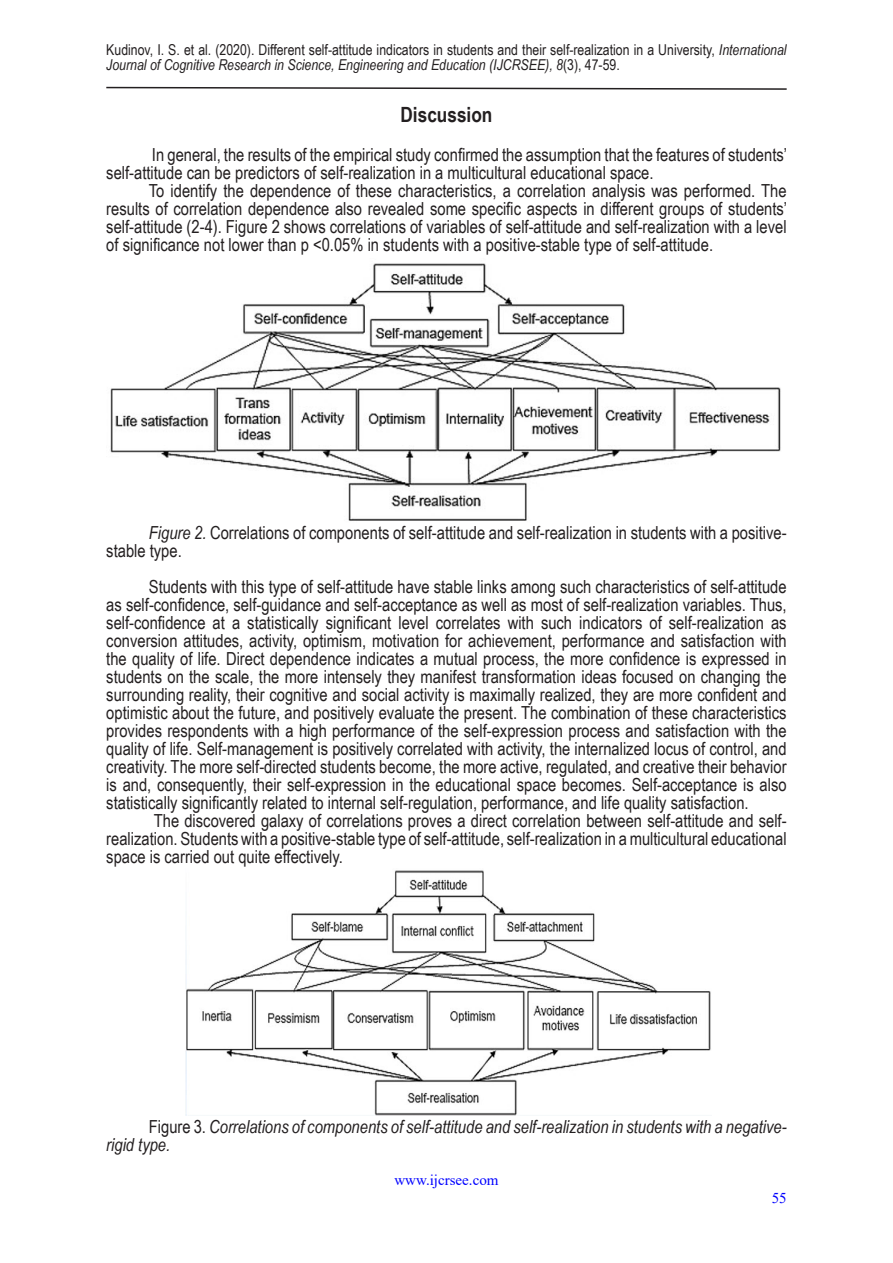
<style>
.page{position:relative;width:893px;height:1263px;background:#fff}
.page>*{position:absolute;margin:0;border:0;box-sizing:border-box;transform-origin:0 0}
.Subheading{font:700 21px "Arial Narrow";color:#231f20}
.TEXT_NOVI{font:18px/18px "Arial Narrow";color:#231f20;text-align:justify}
.TEXT_NOVI-2{font:italic 18px/18px "Arial Narrow";color:#231f20}
.t1{font:15px/15px "Arial Narrow";color:#231f20}
.t2{font:15px "Times New Roman";color:#00f}
.s1{font-style:italic}
.s2{font-style:normal}
</style>
<div class="page">
<svg style="left:106px;top:86px;width:681px;height:4px"></svg>
<img style="left:110px;top:263px;width:671px;height:258px">
<img style="left:185px;top:870px;width:526px;height:246px">
<p class="t1" style="left:106px;top:41px;width:682px">Kudinov, I. S. et al. (2020). Different self-attitude indicators in students and their self-realization in a University, <span class="s1">International<br>Journal of Cognitive Research in Science, Engineering and Education (IJCRSEE), 8</span>(3), 47-59.</p>
<p class="Subheading" style="left:401px;top:98px;width:93px">Discussion</p>
<p class="TEXT_NOVI" style="left:106px;top:145px;width:682px;text-indent:46px">In general, the results of the empirical study confirmed the assumption that the features of students’ self-attitude can be predictors of self-realization in a multicultural educational space.</p>
<p class="TEXT_NOVI" style="left:106px;top:181px;width:682px;text-indent:43px">To identify the dependence of these characteristics, a correlation analysis was performed. The results of correlation dependence also revealed some specific aspects in different groups of students’ self-attitude (2-4). Figure 2 shows correlations of variables of self-attitude and self-realization with a level of significance not lower than p &lt;0.05% in students with a positive-stable type of self-attitude.</p>
<p class="TEXT_NOVI" style="left:106px;top:523px;width:682px;text-indent:43px"><span class="s1">Figure 2.</span> Correlations of components of self-attitude and self-realization in students with a positive&shy;stable type.</p>
<p class="TEXT_NOVI" style="left:106px;top:577px;width:682px;text-indent:43px">Students with this type of self-attitude have stable links among such characteristics of self-attitude as self-confidence, self-guidance and self-acceptance as well as most of self-realization variables. Thus, self-confidence at a statistically significant level correlates with such indicators of self-realization as conversion attitudes, activity, optimism, motivation for achievement, performance and satisfaction with the quality of life. Direct dependence indicates a mutual process, the more confidence is expressed in students on the scale, the more intensely they manifest transformation ideas focused on changing the surrounding reality, their cognitive and social activity is maximally realized, they are more confident and optimistic about the future, and positively evaluate the present. The combination of these characteristics provides respondents with a high performance of the self-expression process and satisfaction with the quality of life. Self-management is positively correlated with activity, the internalized locus of control, and creativity. The more self-directed students become, the more active, regulated, and creative their behavior is and, consequently, their self-expression in the educational space becomes. Self-acceptance is also statistically significantly related to internal self-regulation, performance, and life quality satisfaction.</p>
<p class="TEXT_NOVI" style="left:106px;top:811px;width:682px;text-indent:47px">The discovered galaxy of correlations proves a direct correlation between self-attitude and self&shy;realization. Students with a positive-stable type of self-attitude, self-realization in a multicultural educational space is carried out quite effectively.</p>
<p class="TEXT_NOVI-2" style="left:106px;top:1117px;width:682px;text-indent:43px"><span class="s2">Figure 3.</span> Correlations of components of self-attitude and self-realization in students with a negative&shy;rigid type.</p>
<p class="t2" style="left:394px;top:1169px;width:106px">www.ijcrsee.com</p>
<p class="t2" style="left:772px;top:1187px;width:16px">55</p>
</div>
